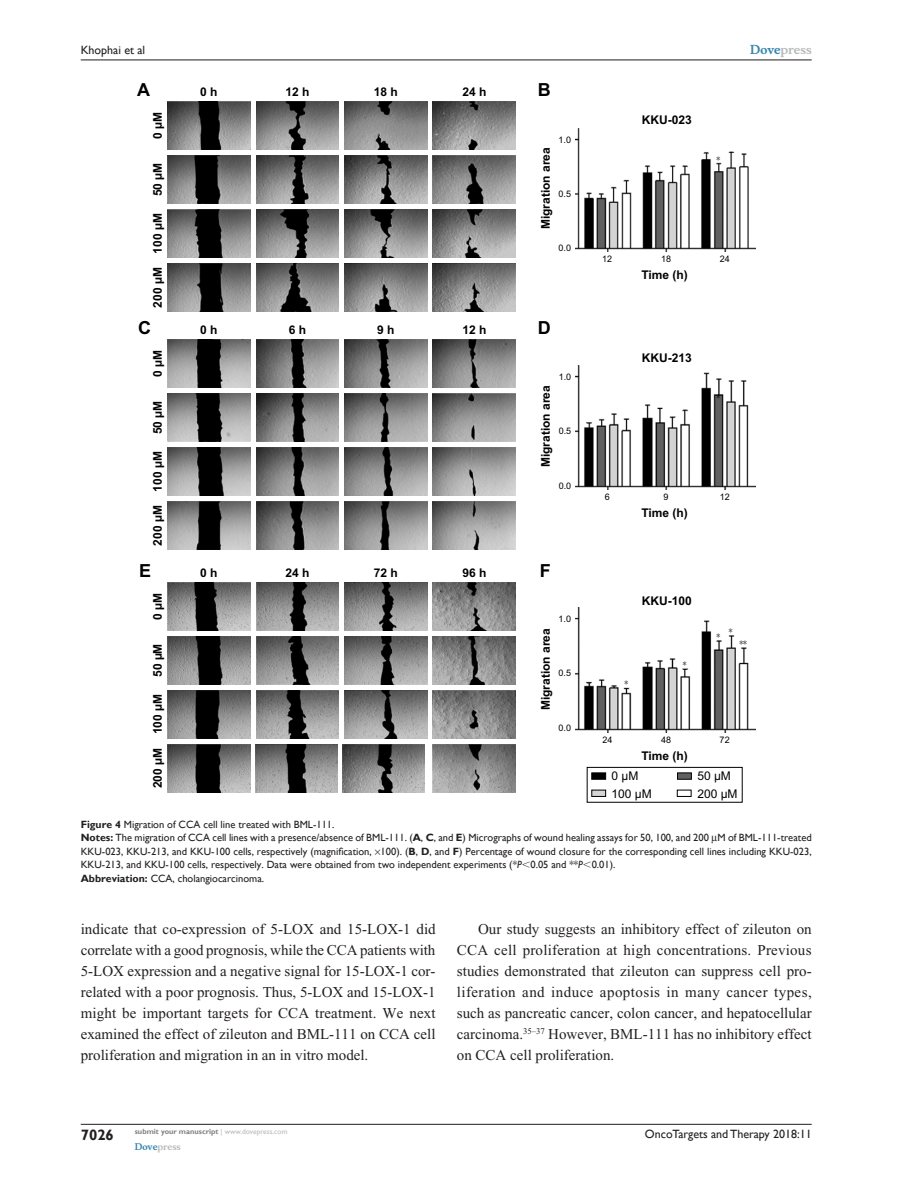
<style>
.page{position:relative;width:918px;height:1188px;background:#fff}
.page>*{position:absolute;margin:0;border:0;box-sizing:border-box;transform-origin:0 0}
.t1{font:700 18px "Arial";color:#000}
.t2{font:15px/21px "Times New Roman";color:#231f20;text-align:justify}
.t3{font:700 15px "Gill Sans";color:#231f20}
.t4{font:700 12px "Arial";color:#000}
.t5{font:12px "Gill Sans";color:#231f20}
.t6{font:12px "Arial";color:#000}
.t7{font:700 12px "Musee";color:#b8babc}
.t8{font:10.5px/13.5px "Gill Sans";color:#231f20}
.t9{font:9px "Arial";color:#000}
.t10{font:700 9px "Musee";color:#b8babc}
.t11{font:9px "Gill Sans";color:#000}
.t12{font:700 7.5px "Gill Sans";color:#808285}
.s1{color:#3886af}
.s2{font-weight:700}
.s3{font-style:italic}
.s4{font-family:"Mathematical Pi One"}
.s5{font-weight:400;color:#b8babc}
</style>
<div class="page">
<hr style="left:81px;top:1124px;width:731px;height:1px;background:#231f20">
<hr style="left:81px;top:60px;width:731px;height:1px;background:#231f20">
<img style="left:167px;top:101px;width:83px;height:49px">
<img style="left:256px;top:101px;width:83px;height:49px">
<img style="left:345px;top:101px;width:82px;height:49px">
<img style="left:433px;top:101px;width:83px;height:49px">
<img style="left:433px;top:155px;width:83px;height:49px">
<img style="left:345px;top:155px;width:82px;height:49px">
<img style="left:256px;top:155px;width:83px;height:49px">
<img style="left:167px;top:155px;width:83px;height:49px">
<img style="left:167px;top:209px;width:83px;height:49px">
<img style="left:256px;top:209px;width:83px;height:49px">
<img style="left:345px;top:209px;width:82px;height:49px">
<img style="left:433px;top:209px;width:83px;height:49px">
<img style="left:433px;top:263px;width:83px;height:49px">
<img style="left:345px;top:263px;width:82px;height:49px">
<img style="left:256px;top:263px;width:83px;height:49px">
<img style="left:167px;top:263px;width:83px;height:49px">
<img style="left:167px;top:339px;width:83px;height:49px">
<img style="left:256px;top:339px;width:83px;height:49px">
<img style="left:345px;top:339px;width:82px;height:49px">
<img style="left:433px;top:339px;width:83px;height:49px">
<img style="left:433px;top:393px;width:83px;height:49px">
<img style="left:345px;top:393px;width:82px;height:49px">
<img style="left:256px;top:393px;width:83px;height:49px">
<img style="left:167px;top:393px;width:83px;height:49px">
<img style="left:167px;top:447px;width:83px;height:49px">
<img style="left:256px;top:447px;width:83px;height:49px">
<img style="left:345px;top:447px;width:82px;height:49px">
<img style="left:433px;top:447px;width:83px;height:49px">
<img style="left:433px;top:501px;width:83px;height:49px">
<img style="left:345px;top:501px;width:82px;height:49px">
<img style="left:256px;top:501px;width:83px;height:49px">
<img style="left:167px;top:501px;width:83px;height:49px">
<img style="left:575px;top:129px;width:180px;height:122px">
<img style="left:575px;top:365px;width:180px;height:124px">
<img style="left:575px;top:607px;width:180px;height:125px">
<img style="left:167px;top:582px;width:83px;height:48px">
<img style="left:256px;top:582px;width:83px;height:48px">
<img style="left:345px;top:582px;width:82px;height:48px">
<img style="left:433px;top:582px;width:83px;height:48px">
<img style="left:433px;top:636px;width:83px;height:48px">
<img style="left:345px;top:636px;width:82px;height:48px">
<img style="left:256px;top:636px;width:83px;height:48px">
<img style="left:167px;top:636px;width:83px;height:48px">
<img style="left:167px;top:690px;width:83px;height:48px">
<img style="left:256px;top:690px;width:83px;height:48px">
<img style="left:345px;top:690px;width:82px;height:48px">
<img style="left:433px;top:690px;width:83px;height:48px">
<img style="left:433px;top:744px;width:83px;height:48px">
<img style="left:342px;top:744px;width:83px;height:48px">
<img style="left:255px;top:744px;width:83px;height:48px">
<img style="left:167px;top:744px;width:83px;height:48px">
<svg style="left:586px;top:767px;width:157px;height:36px"></svg>
<p class="t5" style="left:81px;top:43px;width:66px">Khophai et al</p>
<p class="t1" style="left:137px;top:78px;width:14px">A</p>
<p class="t1" style="left:538px;top:78px;width:14px">B</p>
<p class="t4" style="left:200px;top:84px;width:19px">0 h</p>
<p class="t4" style="left:285px;top:84px;width:26px">12 h</p>
<p class="t4" style="left:374px;top:84px;width:26px">18 h</p>
<p class="t4" style="left:462px;top:84px;width:26px">24 h</p>
<p class="t4" style="left:150px;top:139px;width:28px;rotate:-90deg">0 µM</p>
<p class="t4" style="left:150px;top:196px;width:35px;rotate:-90deg">50 µM</p>
<p class="t4" style="left:150px;top:254px;width:42px;rotate:-90deg">100 µM</p>
<p class="t4" style="left:150px;top:308px;width:42px;rotate:-90deg">200 µM</p>
<p class="t9" style="left:559px;top:134px;width:14px">1.0</p>
<p class="t4" style="left:538px;top:229px;width:84px;rotate:-90deg">Migration area</p>
<p class="t9" style="left:559px;top:188px;width:14px">0.5</p>
<p class="t9" style="left:559px;top:242px;width:14px">0.0</p>
<p class="t1" style="left:138px;top:316px;width:14px">C</p>
<p class="t1" style="left:538px;top:316px;width:14px">D</p>
<p class="t4" style="left:200px;top:322px;width:19px">0 h</p>
<p class="t4" style="left:289px;top:322px;width:19px">6 h</p>
<p class="t4" style="left:377px;top:322px;width:19px">9 h</p>
<p class="t4" style="left:462px;top:322px;width:26px">12 h</p>
<p class="t4" style="left:150px;top:377px;width:28px;rotate:-90deg">0 µM</p>
<p class="t4" style="left:150px;top:434px;width:35px;rotate:-90deg">50 µM</p>
<p class="t4" style="left:150px;top:492px;width:42px;rotate:-90deg">100 µM</p>
<p class="t4" style="left:150px;top:546px;width:42px;rotate:-90deg">200 µM</p>
<p class="t9" style="left:559px;top:371px;width:14px">1.0</p>
<p class="t4" style="left:538px;top:467px;width:84px;rotate:-90deg">Migration area</p>
<p class="t9" style="left:559px;top:425px;width:14px">0.5</p>
<p class="t9" style="left:559px;top:480px;width:14px">0.0</p>
<p class="t1" style="left:139px;top:559px;width:14px">E</p>
<p class="t1" style="left:540px;top:559px;width:12px">F</p>
<p class="t4" style="left:200px;top:565px;width:19px">0 h</p>
<p class="t4" style="left:285px;top:565px;width:26px">24 h</p>
<p class="t4" style="left:374px;top:565px;width:26px">72 h</p>
<p class="t4" style="left:462px;top:565px;width:26px">96 h</p>
<p class="t4" style="left:150px;top:620px;width:28px;rotate:-90deg">0 µM</p>
<p class="t4" style="left:150px;top:677px;width:35px;rotate:-90deg">50 µM</p>
<p class="t4" style="left:150px;top:734px;width:42px;rotate:-90deg">100 µM</p>
<p class="t4" style="left:150px;top:788px;width:42px;rotate:-90deg">200 µM</p>
<p class="t9" style="left:559px;top:613px;width:14px">1.0</p>
<p class="t4" style="left:538px;top:710px;width:84px;rotate:-90deg">Migration area</p>
<p class="t9" style="left:559px;top:667px;width:14px">0.5</p>
<p class="t9" style="left:559px;top:722px;width:14px">0.0</p>
<p class="t4" style="left:642px;top:112px;width:52px">KKU-023</p>
<p class="t11" style="left:716px;top:155px;width:5px">*</p>
<p class="t7" style="left:750px;top:43px;width:63px"><span class="s1">Dove</span>press</p>
<p class="t9" style="left:602px;top:253px;width:12px">12</p>
<p class="t9" style="left:661px;top:253px;width:12px">18</p>
<p class="t4" style="left:641px;top:267px;width:48px">Time (h)</p>
<p class="t9" style="left:720px;top:253px;width:12px">24</p>
<p class="t4" style="left:642px;top:350px;width:52px">KKU-213</p>
<p class="t11" style="left:716px;top:393px;width:5px">*</p>
<p class="t9" style="left:605px;top:491px;width:7px">6</p>
<p class="t9" style="left:664px;top:491px;width:7px">9</p>
<p class="t4" style="left:641px;top:505px;width:48px">Time (h)</p>
<p class="t9" style="left:720px;top:491px;width:12px">12</p>
<p class="t4" style="left:642px;top:593px;width:52px">KKU-100</p>
<p class="t11" style="left:625px;top:679px;width:5px">*</p>
<p class="t11" style="left:683px;top:660px;width:5px">*</p>
<p class="t11" style="left:717px;top:632px;width:5px">*</p>
<p class="t11" style="left:729px;top:627px;width:5px">*</p>
<p class="t11" style="left:739px;top:639px;width:9px">**</p>
<p class="t9" style="left:603px;top:734px;width:12px">24</p>
<p class="t9" style="left:661px;top:734px;width:12px">48</p>
<p class="t9" style="left:720px;top:734px;width:12px">72</p>
<p class="t4" style="left:641px;top:748px;width:48px">Time (h)</p>
<p class="t6" style="left:612px;top:768px;width:28px">0 µM</p>
<p class="t6" style="left:697px;top:768px;width:35px">50 µM</p>
<p class="t6" style="left:612px;top:785px;width:42px">100 µM</p>
<p class="t6" style="left:697px;top:785px;width:42px">200 µM</p>
<p class="t8" style="left:81px;top:818px;width:106px"><span class="s2">Figure 4</span> Migration of CCA</p>
<p class="t8" style="left:203px;top:818px;width:133px">cell line treated with BML-111.</p>
<p class="t8" style="left:81px;top:831px;width:116px"><span class="s2">Notes:</span> The migration of CCA</p>
<p class="t8" style="left:81px;top:831px;width:732px;text-indent:132px">cell lines with a presence/absence of BML-111. (<span class="s2">A</span>, <span class="s2">C</span>, and <span class="s2">E</span>) Micrographs of wound healing assays for 50, 100, and 200 M of BML-111-treated KKU-023, KKU-213, and KKU-100 cells, respectively (magnification, 100). (<span class="s2">B</span>, <span class="s2">D</span>, and <span class="s2">F</span>) Percentage of wound closure for the corresponding cell lines including KKU-023, KKU-213, and KKU-100 cells, respectively. Data were obtained from two independent experiments (*<span class="s3">P</span><span class="s4">,</span>0.05 and **<span class="s3">P</span><span class="s4">,</span>0.01).<br><span class="s2">Abbreviation:</span> CCA</p>
<p class="t8" style="left:173px;top:872px;width:93px">, cholangiocarcinoma.</p>
<p class="t2" style="left:81px;top:919px;width:356px">indicate that co-expression of 5-LOX and 15-LOX-1 did correlate with a good prognosis, while the CCA patients with 5-LOX expression and a negative signal for 15-LOX-1 cor&shy;related with a poor prognosis. Thus, 5-LOX and 15-LOX-1 might be important targets for CCA treatment. We next examined the effect of zileuton and BML-111 on CCA cell proliferation and migration in an in vitro model.</p>
<p class="t2" style="left:457px;top:919px;width:356px;text-indent:21px">Our study suggests an inhibitory effect of zileuton on CCA cell proliferation at high concentrations. Previous studies demonstrated that zileuton can suppress cell pro&shy;liferation and induce apoptosis in many cancer types, such as pancreatic cancer, colon cancer, and hepatocellular carcinoma.<sup>35–37</sup> However, BML-111 has no inhibitory effect on CCA cell proliferation.</p>
<p class="t3" style="left:81px;top:1126px;width:35px">7026</p>
<p class="t12" style="left:135px;top:1127px;width:154px">submit your manuscript <span class="s5">| www.dovepress.com</span></p>
<p class="t10" style="left:135px;top:1141px;width:48px"><span class="s1">Dove</span>press</p>
<p class="t5" style="left:645px;top:1127px;width:168px">OncoTargets and Therapy 2018:11</p>
</div>
